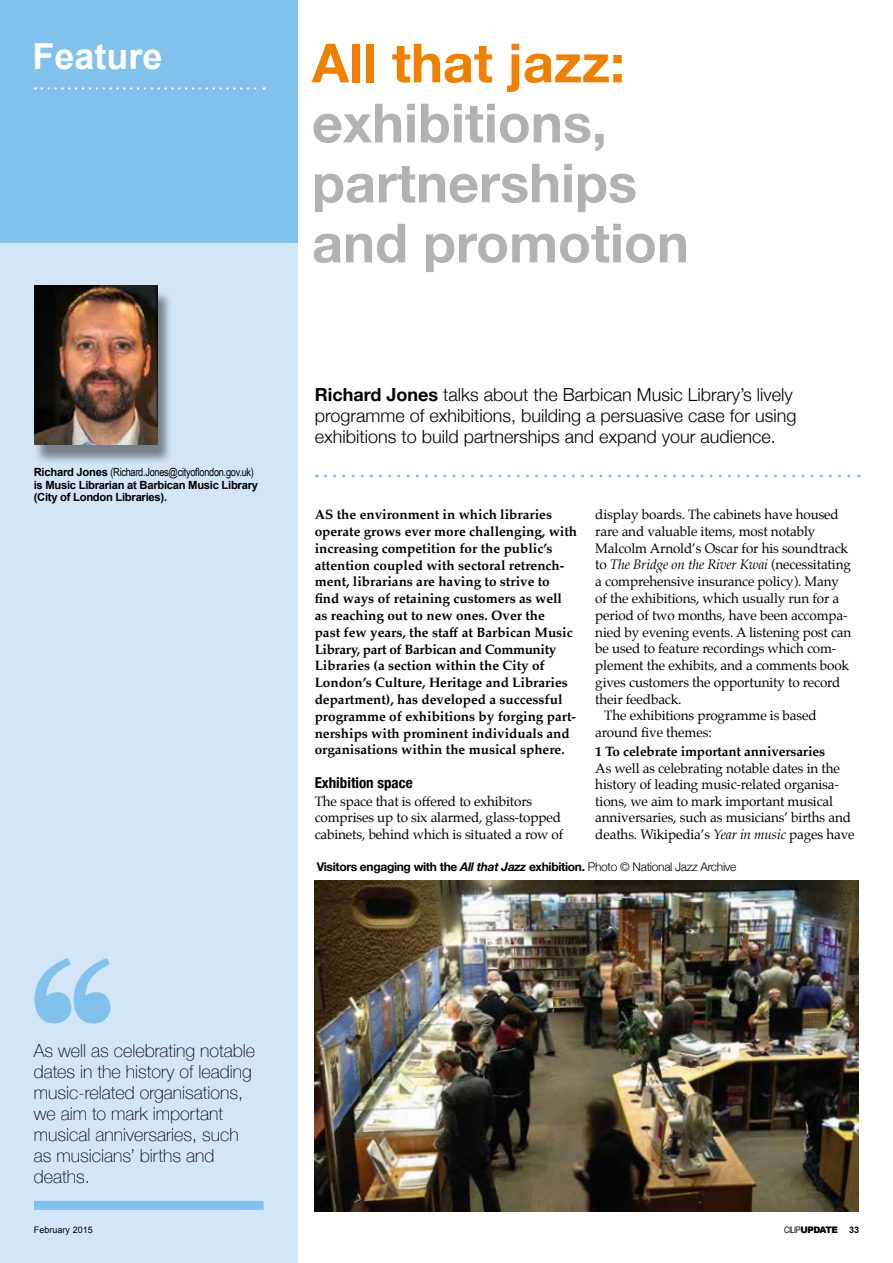
<style>
.page{position:relative;width:893px;height:1263px;background:#fff}
.page>*{position:absolute;margin:0;border:0;box-sizing:border-box;transform-origin:0 0}
.t1{font:700 54px/60px "Helvetica Neue";color:#b1b2b3}
.t2{font:700 54px "Helvetica Neue";color:#f08000}
.t3{font:700 36px "Arial";color:#fff}
.t4{font:300 18px/21px "Helvetica Neue";color:#000}
.t5{font:100 18px/21px "Helvetica Neue";color:#000}
.t6{font:700 condensed 15px "Helvetica Neue";color:#000}
.t7{font:13.5px/16.5px "Palatino";letter-spacing:-.01em;color:#000}
.t8{font:700 13.5px/16.8px "Palatino";color:#000}
.t9{font:italic 13.5px "Palatino";letter-spacing:-.01em;color:#000}
.t10{font:700 12px "Helvetica Neue";letter-spacing:-.025em;color:#000}
.t11{font:700 11.25px/12.8px "Arial";letter-spacing:-.025em;color:#000}
.t12{font:11.25px "Arial Narrow";letter-spacing:-.025em;color:#000}
.t13{font:9px "Arial";color:#000}
.t14{font:900 9px "Arial";letter-spacing:-.05em;color:#000}
.s1{font-family:"Arial";font-weight:700}
.s2{font-weight:700}
.s3{font-style:normal}
.s4{font-style:italic}
.s5{font-weight:300}
.s6{font-family:"Arial Narrow";font-weight:400}
</style>
<div class="page">
<svg style="left:325px;top:474px;width:534px;height:3px"></svg>
<div style="left:0;top:0;width:298px;height:1263px;background:#d3e6f8"></div>
<svg style="left:35px;top:958px;width:75px;height:65px"></svg>
<div style="left:0;top:0;width:298px;height:243px;background:#82c1eb"></div>
<svg style="left:42px;top:87px;width:223px;height:3px"></svg>
<div style="left:34px;top:1201px;width:230px;height:9px;background:#82c1eb"></div>
<div style="left:33px;top:290px;width:140px;height:176px;background:#000;opacity:.45"></div>
<img style="left:34px;top:285px;width:123px;height:159px">
<img style="left:315px;top:881px;width:544px;height:330px">
<h2 class="t3" style="left:32px;top:32px;width:132px">Feature</h2>
<p class="t12" style="left:34px;top:463px;width:222px"><span class="s1">Richard Jones</span> (Richard.Jones@cityoflondon.gov.uk)</p>
<p class="t11" style="left:34px;top:478px;width:226px">is Music Librarian at Barbican Music Library (City of London Libraries).</p>
<h1 class="t2" style="left:312px;top:21px;width:314px">All that jazz:</h1>
<h1 class="t1" style="left:312px;top:94px;width:378px">exhibitions, partnerships and promotion</h1>
<h3 class="t4" style="left:315px;top:383px;width:483px"><span class="s2">Richard Jones</span> talks about the Barbican Music Library’s lively programme of exhibitions, building a persuasive case for using exhibitions to build partnerships and expand your audience.</h3>
<p class="t8" style="left:315px;top:506px;width:264px">AS the environment in which libraries operate grows ever more challenging, with increasing competition for the public’s attention coupled with sectoral retrench&shy;ment, librarians are having to strive to find ways of retaining customers as well as reaching out to new ones. Over the<br>past few years, the staff at Barbican Music Library, part of Barbican and Community Libraries (a section within the City of London’s Culture, Heritage and Libraries department), has developed a successful programme of exhibitions by forging part&shy;nerships with prominent individuals and organisations within the musical sphere.</p>
<p class="t6" style="left:315px;top:770px;width:99px">Exhibition space</p>
<p class="t7" style="left:315px;top:793px;width:250px">The space that is offered to exhibitors comprises up to six alarmed, glass-topped cabinets, behind which is situated a row of</p>
<p class="t7" style="left:595px;top:506px;width:245px">display boards. The cabinets have housed</p>
<p class="t7" style="left:595px;top:523px;width:222px">rare and valuable items, most notably</p>
<p class="t7" style="left:595px;top:540px;width:254px">Malcolm Arnold’s Oscar for his soundtrack</p>
<p class="t9" style="left:595px;top:553px;width:257px"><span class="s3">to</span> The Bridge on the River Kwai <span class="s3">(necessitating</span></p>
<p class="t7" style="left:595px;top:573px;width:245px">a comprehensive insurance policy). Many</p>
<p class="t7" style="left:595px;top:590px;width:246px">of the exhibitions, which usually run for a</p>
<p class="t7" style="left:595px;top:607px;width:254px">period of two months, have been accompa-</p>
<p class="t7" style="left:595px;top:624px;width:257px">nied by evening events. A listening post can</p>
<p class="t7" style="left:595px;top:640px;width:243px">be used to feature recordings which com-</p>
<p class="t7" style="left:595px;top:657px;width:255px">plement the exhibits, and a comments book</p>
<p class="t7" style="left:595px;top:674px;width:247px">gives customers the opportunity to record</p>
<p class="t7" style="left:595px;top:691px;width:88px">their feedback.</p>
<p class="t7" style="left:604px;top:707px;width:214px">The exhibitions programme is based</p>
<p class="t7" style="left:595px;top:724px;width:118px">around five themes:</p>
<p class="t8" style="left:595px;top:743px;width:231px">1 To celebrate important anniversaries</p>
<p class="t7" style="left:595px;top:760px;width:261px">As well as celebrating notable dates in the history of leading music-related organisa&shy;tions, we aim to mark important musical anniversaries, such as musicians’ births and deaths. Wikipedia’s <span class="s4">Year in music</span> pages have</p>
<p class="t10" style="left:317px;top:857px;width:421px">Visitors engaging with the <span class="s4">All that Jazz</span> exhibition. <span class="s5">Photo © National Jazz Archive</span></p>
<h3 class="t5" style="left:34px;top:1039px;width:223px">As well as celebrating notable dates in the history of leading music-related organisations, we aim to mark important musical anniversaries, such as musicians’ births and deaths.</h3>
<p class="t13" style="left:34px;top:1224px;width:73px">February 2015 <span class="s2">40</span></p>
<p class="t14" style="left:784px;top:1223px;width:76px"><span class="s6">CILIP</span>UPDATE <span class="s2">33</span></p>
</div>
